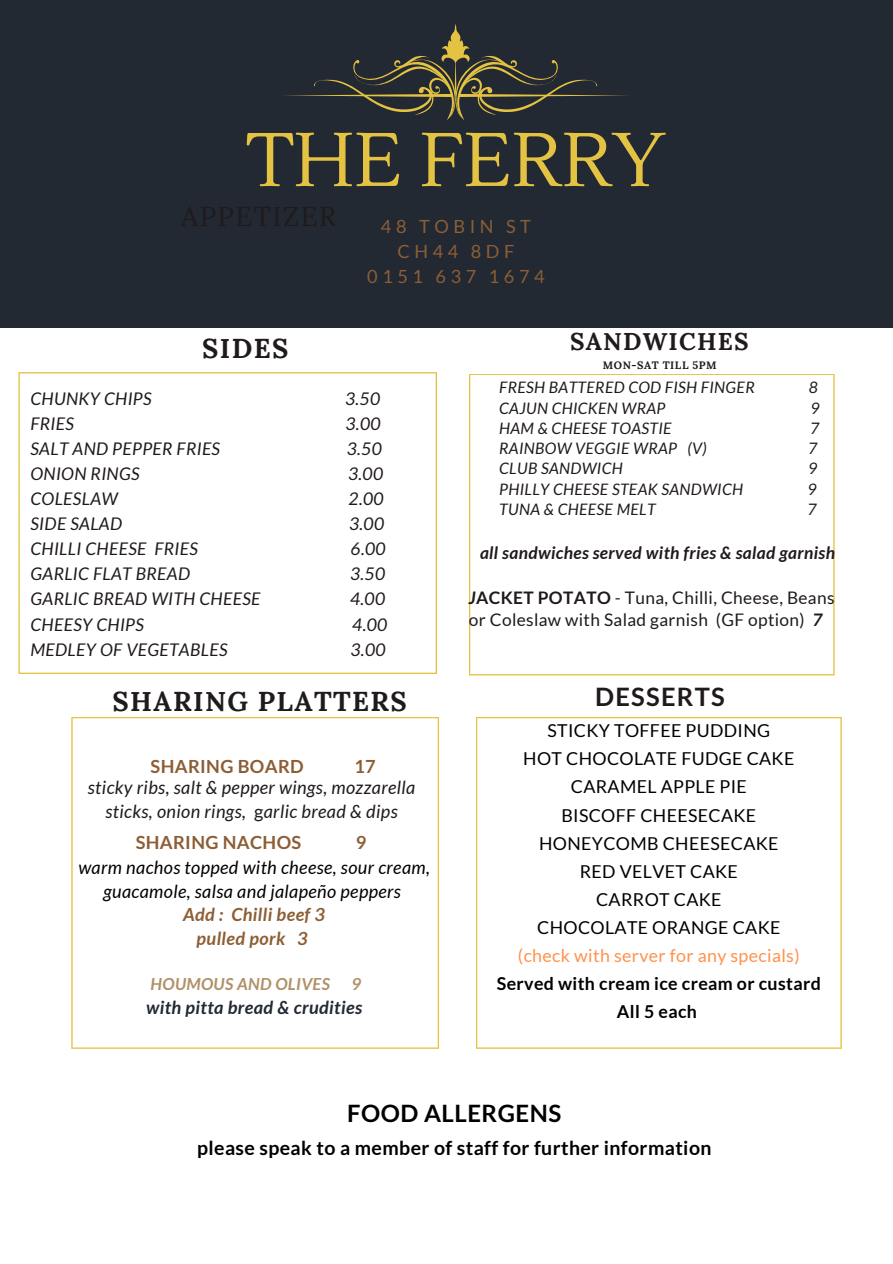
<style>
.page{position:relative;width:893px;height:1264px;background:#fff}
.page>*{position:absolute;margin:0;border:0;box-sizing:border-box;transform-origin:0 0}
.t1{font:75.6px "Lustria";color:#e4c242}
.t2{font:700 27.15px "Lora";letter-spacing:.05em;color:#201a1b}
.t3{font:27.15px "Lora";letter-spacing:.05em;color:#201a1b}
.t4{font:700 25.5px "Lato";letter-spacing:.05em;color:#201a1b}
.t5{font:700 24.3px "Lora";letter-spacing:.05em;color:#201a1b}
.t6{font:700 24px "Lato";letter-spacing:.02em;color:#000}
.t7{font:700 19.5px "Lato";letter-spacing:.02em;color:#000}
.t8{font:italic 18.15px/24px "Lato";letter-spacing:.02em;color:#201a1b;text-align:center}
.t9{font:italic 18.15px/23.5px "Lato";letter-spacing:.02em;color:#000;text-align:center}
.t10{font:700 18.15px "Lato";letter-spacing:.02em;color:#8c5e35}
.t11{font:18.15px "Lato";letter-spacing:.25em;color:#8c5e35}
.t12{font:italic 700 18.15px "Lato";letter-spacing:.02em;color:#8c5e35}
.t13{font:italic 700 18.15px "Lato";letter-spacing:.02em;color:#222933}
.t14{font:17.7px "Lato";letter-spacing:.02em;color:#000}
.t15{font:700 17.7px "Lato";letter-spacing:.02em;color:#000}
.t16{font:17.7px "Lato";letter-spacing:.02em;color:#ff914d}
.t17{font:italic 17.4px "Lato";letter-spacing:.02em;color:#201a1b}
.t18{font:17.25px/22.5px "Lato";letter-spacing:.02em;color:#201a1b}
.t19{font:italic 700 17.25px "Lato";letter-spacing:.02em;color:#201a1b}
.t20{font:italic 700 16.65px "Lato";letter-spacing:.02em;color:#b09168}
.t21{font:italic 15.75px "Lato";letter-spacing:.02em;color:#201a1b}
.t22{font:700 10.8px "Lora";letter-spacing:.05em;color:#201a1b}
.s1{font-style:normal}
.s2{font-weight:700;font-style:italic}
.s3{font-weight:700}
</style>
<div class="page">
<svg style="left:18px;top:372px;width:419px;height:302px"></svg>
<div style="left:0;top:0;width:892px;height:328px;background:#222933"></div>
<svg style="left:71px;top:717px;width:368px;height:331px"></svg>
<svg style="left:284px;top:24px;width:343px;height:96px"></svg>
<svg style="left:469px;top:374px;width:365px;height:301px"></svg>
<svg style="left:476px;top:717px;width:365px;height:331px"></svg>
<p class="t1" style="left:246px;top:114px;width:420px">THE FERRY</p>
<p class="t11" style="left:381px;top:215px;width:151px">48 TOBIN ST</p>
<p class="t11" style="left:397px;top:240px;width:118px">CH44 8DF</p>
<p class="t11" style="left:367px;top:265px;width:179px">0151 637 1674</p>
<p class="t3" style="left:181px;top:199px;width:156px">APPETIZER</p>
<p class="t2" style="left:202px;top:331px;width:88px">SIDES</p>
<p class="t17" style="left:30px;top:387px;width:123px">CHUNKY CHIPS</p>
<p class="t17" style="left:345px;top:387px;width:37px">3.50</p>
<p class="t17" style="left:30px;top:412px;width:45px">FRIES</p>
<p class="t17" style="left:345px;top:412px;width:37px">3.00</p>
<p class="t17" style="left:30px;top:438px;width:191px">SALT AND PEPPER FRIES</p>
<p class="t17" style="left:347px;top:438px;width:37px">3.50</p>
<p class="t17" style="left:30px;top:463px;width:111px">ONION RINGS</p>
<p class="t17" style="left:348px;top:463px;width:37px">3.00</p>
<p class="t17" style="left:30px;top:488px;width:89px">COLESLAW</p>
<p class="t17" style="left:348px;top:488px;width:37px">2.00</p>
<p class="t17" style="left:30px;top:513px;width:93px">SIDE SALAD</p>
<p class="t17" style="left:349px;top:513px;width:37px">3.00</p>
<p class="t17" style="left:30px;top:538px;width:169px">CHILLI CHEESE FRIES</p>
<p class="t17" style="left:350px;top:538px;width:37px">6.00</p>
<p class="t17" style="left:30px;top:563px;width:161px">GARLIC FLAT BREAD</p>
<p class="t17" style="left:350px;top:563px;width:37px">3.50</p>
<p class="t17" style="left:30px;top:588px;width:231px">GARLIC BREAD WITH CHEESE</p>
<p class="t17" style="left:350px;top:588px;width:37px">4.00</p>
<p class="t17" style="left:30px;top:613px;width:115px">CHEESY CHIPS</p>
<p class="t17" style="left:352px;top:613px;width:37px">4.00</p>
<p class="t17" style="left:30px;top:638px;width:198px">MEDLEY OF VEGETABLES</p>
<p class="t17" style="left:350px;top:638px;width:37px">3.00</p>
<p class="t2" style="left:112px;top:683px;width:296px">SHARING PLATTERS</p>
<p class="t10" style="left:151px;top:755px;width:155px">SHARING BOARD</p>
<p class="t10" style="left:354px;top:755px;width:23px">17</p>
<p class="t8" style="left:88px;top:775px;width:329px">sticky ribs, salt &amp; pepper wings, mozzarella sticks, onion rings, <span class="s1">g</span>arlic bread &amp; dips</p>
<p class="t10" style="left:136px;top:830px;width:167px">SHARING NACHOS</p>
<p class="t10" style="left:356px;top:830px;width:12px">9</p>
<p class="t9" style="left:78px;top:855px;width:353px">warm nachos topped with cheese, sour cream, guacamole, salsa and jalapeño peppers</p>
<p class="t12" style="left:183px;top:903px;width:143px">Add : Chilli beef 3</p>
<p class="t12" style="left:197px;top:927px;width:113px">pulled pork 3</p>
<p class="t20" style="left:151px;top:973px;width:181px">HOUMOUS AND OLIVES</p>
<p class="t20" style="left:351px;top:973px;width:11px">9</p>
<p class="t13" style="left:146px;top:995px;width:217px">with pitta bread &amp; crudities</p>
<p class="t5" style="left:570px;top:326px;width:180px">SANDWICHES</p>
<p class="t22" style="left:603px;top:358px;width:115px">MON-SAT TILL 5PM</p>
<p class="t21" style="left:499px;top:378px;width:257px">FRESH BATTERED COD FISH FINGER</p>
<p class="t21" style="left:808px;top:378px;width:11px">8</p>
<p class="t21" style="left:499px;top:398px;width:168px">CAJUN CHICKEN WRAP</p>
<p class="t21" style="left:810px;top:398px;width:11px">9</p>
<p class="t21" style="left:499px;top:418px;width:174px">HAM &amp; CHEESE TOASTIE</p>
<p class="t21" style="left:809px;top:418px;width:11px">7</p>
<p class="t21" style="left:499px;top:438px;width:209px">RAINBOW VEGGIE WRAP (V)</p>
<p class="t21" style="left:808px;top:438px;width:11px">7</p>
<p class="t21" style="left:499px;top:459px;width:125px">CLUB SANDWICH</p>
<p class="t21" style="left:808px;top:459px;width:11px">9</p>
<p class="t21" style="left:499px;top:479px;width:245px">PHILLY CHEESE STEAK SANDWICH</p>
<p class="t21" style="left:807px;top:479px;width:11px">9</p>
<p class="t21" style="left:499px;top:499px;width:158px">TUNA &amp; CHEESE MELT</p>
<p class="t21" style="left:807px;top:499px;width:11px">7</p>
<p class="t19" style="left:480px;top:541px;width:356px">all sandwiches served with fries &amp; salad garnish</p>
<p class="t18" style="left:469px;top:585px;width:367px"><span class="s2">J</span><span class="s3">ACKET POTATO</span> - Tuna, Chilli, Cheese, Beans or Coleslaw with Salad garnish (GF option) <span class="s2">7</span></p>
<p class="t4" style="left:595px;top:681px;width:131px">DESSERTS</p>
<p class="t14" style="left:547px;top:719px;width:224px">STICKY TOFFEE PUDDING</p>
<p class="t14" style="left:523px;top:747px;width:272px">HOT CHOCOLATE FUDGE CAKE</p>
<p class="t14" style="left:570px;top:776px;width:177px">CARAMEL APPLE PIE</p>
<p class="t14" style="left:561px;top:804px;width:196px">BISCOFF CHEESECAKE</p>
<p class="t14" style="left:539px;top:832px;width:241px">HONEYCOMB CHEESECAKE</p>
<p class="t14" style="left:579px;top:860px;width:159px">RED VELVET CAKE</p>
<p class="t14" style="left:596px;top:888px;width:127px">CARROT CAKE</p>
<p class="t14" style="left:537px;top:916px;width:245px">CHOCOLATE ORANGE CAKE</p>
<p class="t16" style="left:518px;top:944px;width:283px">(check with server for any specials)</p>
<p class="t15" style="left:497px;top:972px;width:325px">Served with cream ice cream or custard</p>
<p class="t15" style="left:617px;top:1000px;width:81px">All 5 each</p>
<p class="t6" style="left:347px;top:1098px;width:215px">FOOD ALLERGENS</p>
<p class="t7" style="left:197px;top:1135px;width:516px">please speak to a member of staff for further information</p>
</div>
